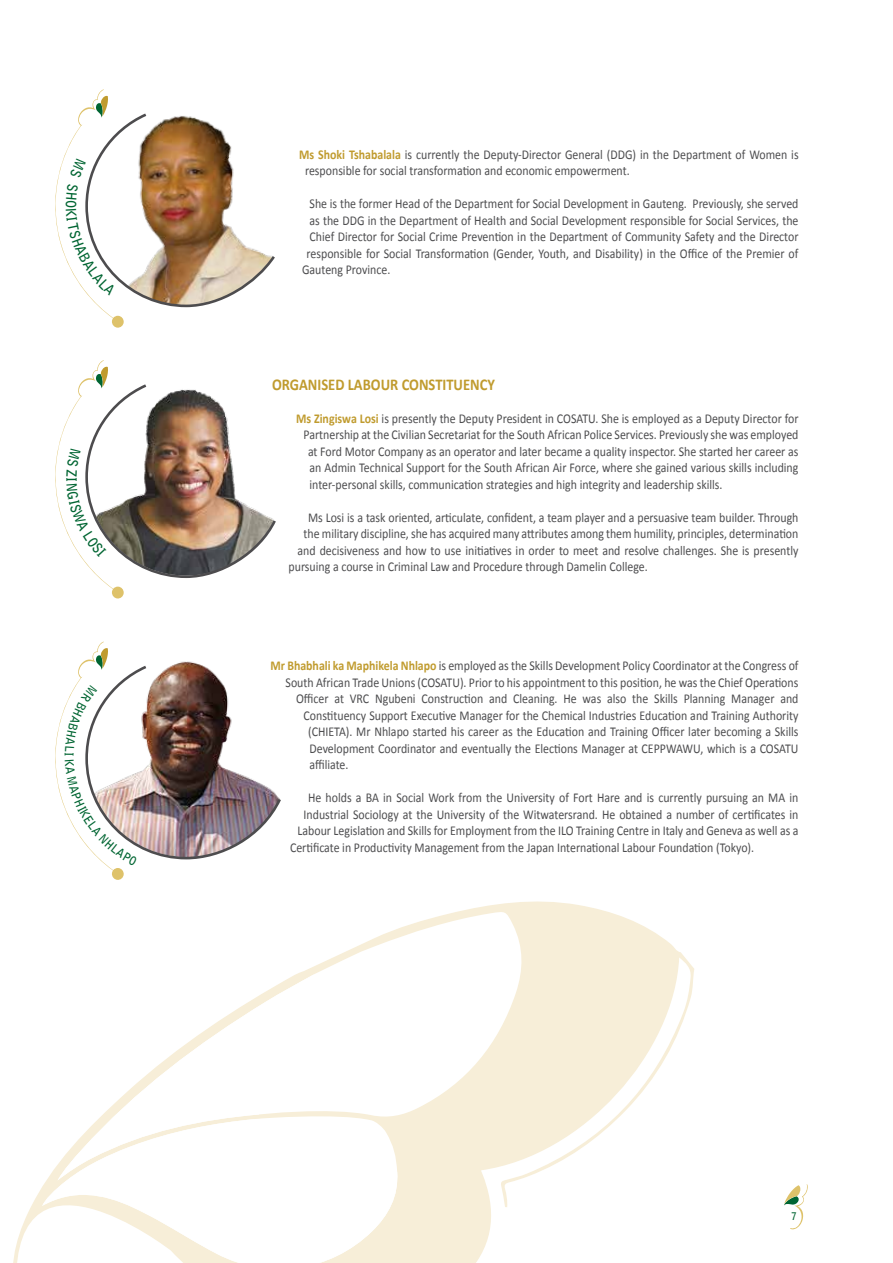
<style>
.page{position:relative;width:893px;height:1263px;background:#fff}
.page>*{position:absolute;margin:0;border:0;box-sizing:border-box;transform-origin:0 0}
.t1{font:700 16.5px "Calibri";color:#c09b2e;scale:.88 1}
.t2{font:13.5px/16.5px "Calibri";color:#4d4d4f;scale:.88 1}
.t3{font:700 10.5px "Bell Gothic Std";color:#006532;scale:.9 1}
.s1{font-weight:700;color:#c09b2e}
</style>
<div class="page">
<svg style="left:784px;top:1184px;width:24px;height:45px"></svg>
<svg style="left:13px;top:901px;width:681px;height:362px"></svg>
<svg style="left:42px;top:1113px;width:357px;height:150px"></svg>
<svg style="left:57px;top:910px;width:467px;height:270px"></svg>
<svg style="left:55px;top:89px;width:220px;height:239px"></svg>
<img style="left:55px;top:360px;width:221px;height:239px">
<img style="left:55px;top:641px;width:226px;height:239px">
<p class="t2" style="left:305px;top:146px;width:562px;text-indent:-6px"><span class="s1">Ms Shoki Tshabalala</span> is currently the Deputy-Director General (DDG) in the Department of Women is responsible for social transformation and economic empowerment.</p>
<p class="t2" style="left:310px;top:196px;width:557px">She is the former Head of the Department for Social Development in Gauteng. Previously, she served</p>
<p class="t2" style="left:310px;top:212px;width:557px">as the DDG in the Department of Health and Social Development responsible for Social Services, the</p>
<p class="t2" style="left:310px;top:229px;width:557px">Chief Director for Social Crime Prevention in the Department of Community Safety and the Director</p>
<p class="t2" style="left:307px;top:245px;width:560px">responsible for Social Transformation (Gender, Youth, and Disability) in the Office of the Premier of</p>
<p class="t2" style="left:302px;top:262px;width:102px">Gauteng Province.</p>
<p class="t1" style="left:272px;top:374px;width:255px">ORGANISED LABOUR CONSTITUENCY</p>
<p class="t2" style="left:296px;top:410px;width:572px"><span class="s1">Ms Zingiswa Losi</span> is presently the Deputy President in COSATU. She is employed as a Deputy Director for</p>
<p class="t2" style="left:304px;top:427px;width:564px">Partnership at the Civilian Secretariat for the South African Police Services. Previously she was employed</p>
<p class="t2" style="left:308px;top:443px;width:559px">at Ford Motor Company as an operator and later became a quality inspector. She started her career as</p>
<p class="t2" style="left:310px;top:460px;width:557px">an Admin Technical Support for the South African Air Force, where she gained various skills including</p>
<p class="t2" style="left:310px;top:476px;width:471px">inter-personal skills, communication strategies and high integrity and leadership skills.</p>
<p class="t2" style="left:308px;top:509px;width:559px">Ms Losi is a task oriented, articulate, confident, a team player and a persuasive team builder. Through</p>
<p class="t2" style="left:304px;top:526px;width:564px">the military discipline, she has acquired many attributes among them humility, principles, determination</p>
<p class="t2" style="left:298px;top:542px;width:571px">and decisiveness and how to use initiatives in order to meet and resolve challenges. She is presently</p>
<p class="t2" style="left:289px;top:559px;width:410px">pursuing a course in Criminal Law and Procedure through Damelin College.</p>
<p class="t2" style="left:271px;top:658px;width:601px"><span class="s1">Mr Bhabhali ka Maphikela Nhlapo</span> is employed as the Skills Development Policy Coordinator at the Congress of</p>
<p class="t2" style="left:286px;top:674px;width:584px">South African Trade Unions (COSATU). Prior to his appointment to this position, he was the Chief Operations</p>
<p class="t2" style="left:296px;top:691px;width:572px">Officer at VRC Ngubeni Construction and Cleaning. He was also the Skills Planning Manager and</p>
<p class="t2" style="left:304px;top:707px;width:564px">Constituency Support Executive Manager for the Chemical Industries Education and Training Authority</p>
<p class="t2" style="left:308px;top:724px;width:559px">(CHIETA). Mr Nhlapo started his career as the Education and Training Officer later becoming a Skills</p>
<p class="t2" style="left:310px;top:740px;width:557px">Development Coordinator and eventually the Elections Manager at CEPPWAWU, which is a COSATU</p>
<p class="t2" style="left:310px;top:757px;width:46px">affiliate.</p>
<p class="t2" style="left:308px;top:790px;width:559px">He holds a BA in Social Work from the University of Fort Hare and is currently pursuing an MA in</p>
<p class="t2" style="left:304px;top:806px;width:564px">Industrial Sociology at the University of the Witwatersrand. He obtained a number of certificates in</p>
<p class="t2" style="left:298px;top:823px;width:571px">Labour Legislation and Skills for Employment from the ILO Training Centre in Italy and Geneva as well as a</p>
<p class="t2" style="left:290px;top:839px;width:529px">Certificate in Productivity Management from the Japan International Labour Foundation (Tokyo).</p>
<p class="t3" style="left:791px;top:1210px;width:7px">7</p>
</div>
